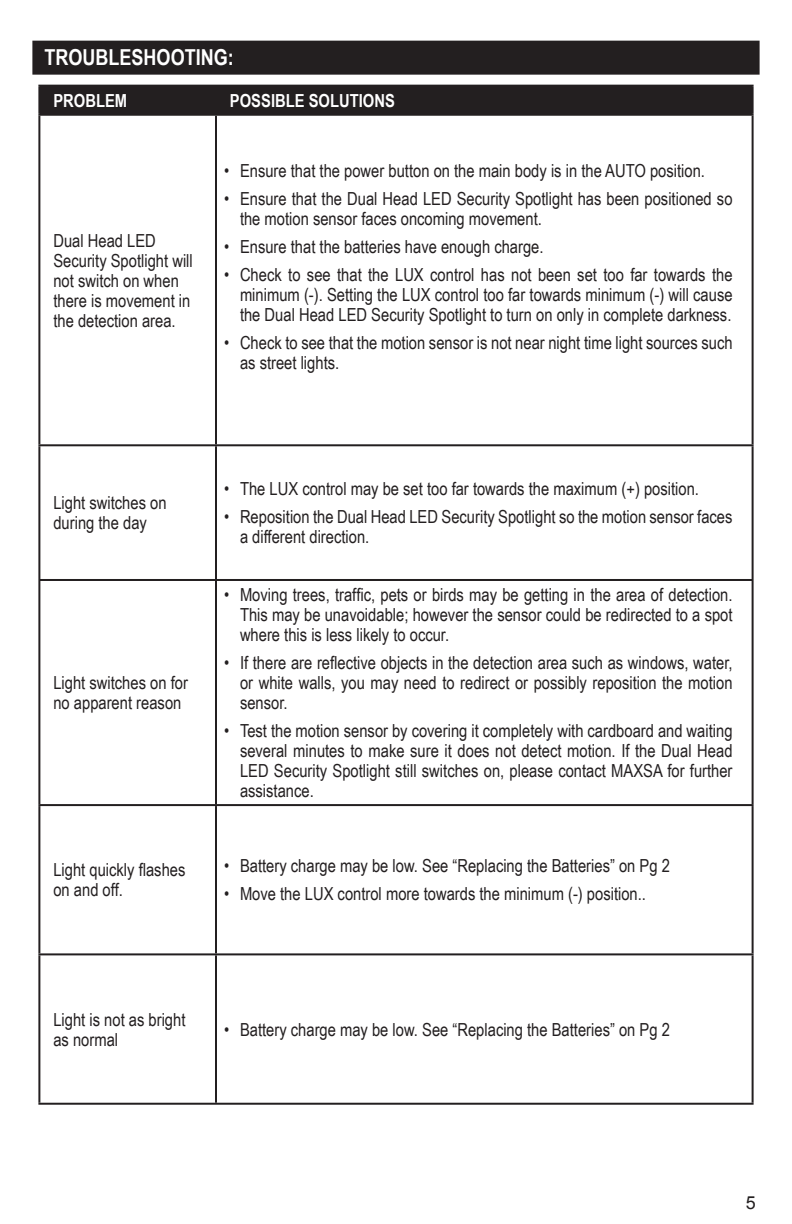
<style>
.page{position:relative;width:792px;height:1224px;background:#fff}
.page>*{position:absolute;margin:0;border:0;box-sizing:border-box;transform-origin:0 0}
.HEADING{font:700 22px "Arial Narrow";color:#fff}
.table_text{font:18px/20px "Arial Narrow";color:#231f20}
.table_text-2{font:700 18px "Arial Narrow";color:#fff}
.t1{font:18px "Arial";color:#231f20}
.s1{font-style:italic}
</style>
<div class="page">
<div style="left:32px;top:41px;width:728px;height:34px;background:#231f20"></div>
<div style="left:40px;top:87px;width:712px;height:27px;background:#231f20"></div>
<hr style="left:38px;top:85px;width:178px;height:2px;background:#231f20">
<hr style="left:38px;top:87px;width:2px;height:27px;background:#231f20">
<hr style="left:216px;top:85px;width:538px;height:2px;background:#231f20">
<hr style="left:215px;top:87px;width:2px;height:27px;background:#231f20">
<hr style="left:752px;top:87px;width:2px;height:27px;background:#231f20">
<hr style="left:38px;top:114px;width:178px;height:2px;background:#231f20">
<hr style="left:38px;top:116px;width:2px;height:328px;background:#231f20">
<hr style="left:216px;top:114px;width:538px;height:2px;background:#231f20">
<hr style="left:215px;top:116px;width:2px;height:328px;background:#231f20">
<hr style="left:752px;top:116px;width:2px;height:328px;background:#231f20">
<hr style="left:38px;top:444px;width:178px;height:2px;background:#231f20">
<hr style="left:38px;top:446px;width:2px;height:133px;background:#231f20">
<hr style="left:216px;top:444px;width:538px;height:2px;background:#231f20">
<hr style="left:215px;top:446px;width:2px;height:133px;background:#231f20">
<hr style="left:752px;top:446px;width:2px;height:133px;background:#231f20">
<hr style="left:38px;top:579px;width:178px;height:2px;background:#231f20">
<hr style="left:38px;top:581px;width:2px;height:223px;background:#231f20">
<hr style="left:216px;top:579px;width:538px;height:2px;background:#231f20">
<hr style="left:215px;top:581px;width:2px;height:223px;background:#231f20">
<hr style="left:752px;top:581px;width:2px;height:223px;background:#231f20">
<hr style="left:38px;top:804px;width:178px;height:2px;background:#231f20">
<hr style="left:38px;top:806px;width:2px;height:147px;background:#231f20">
<hr style="left:216px;top:804px;width:538px;height:2px;background:#231f20">
<hr style="left:215px;top:806px;width:2px;height:147px;background:#231f20">
<hr style="left:752px;top:806px;width:2px;height:147px;background:#231f20">
<hr style="left:38px;top:953px;width:178px;height:2px;background:#231f20">
<hr style="left:38px;top:955px;width:2px;height:148px;background:#231f20">
<hr style="left:216px;top:953px;width:538px;height:2px;background:#231f20">
<hr style="left:215px;top:955px;width:2px;height:148px;background:#231f20">
<hr style="left:752px;top:955px;width:2px;height:148px;background:#231f20">
<hr style="left:38px;top:1103px;width:178px;height:2px;background:#231f20">
<hr style="left:216px;top:1103px;width:538px;height:2px;background:#231f20">
<p class="HEADING" style="left:44px;top:40px;width:191px">TROUBLESHOOTING:</p>
<p class="table_text-2" style="left:53px;top:87px;width:75px">PROBLEM</p>
<p class="table_text-2" style="left:230px;top:87px;width:166px">POSSIBLE SOLUTIONS</p>
<p class="table_text" style="left:53px;top:230px;width:141px">Dual Head LED<br>Security Spotlight will not switch on when there is movement in the detection area.</p>
<p class="table_text" style="left:224px;top:160px;width:483px"><span class="s1">•</span> Ensure that the power button on the main body is in the AUTO position.</p>
<p class="table_text" style="left:240px;top:188px;width:494px;text-indent:-16px"><span class="s1">•</span> Ensure that the Dual Head LED Security Spotlight has been positioned so the motion sensor faces oncoming movement.</p>
<p class="table_text" style="left:224px;top:236px;width:321px"><span class="s1">•</span> Ensure that the batteries have enough charge.</p>
<p class="table_text" style="left:240px;top:264px;width:494px;text-align:justify;text-indent:-16px"><span class="s1">•</span> Check to see that the LUX control has not been set too far towards the minimum (-). Setting the LUX control too far towards minimum (-) will cause the Dual Head LED Security Spotlight to turn on only in complete darkness.</p>
<p class="table_text" style="left:240px;top:332px;width:494px;text-indent:-16px"><span class="s1">•</span> Check to see that the motion sensor is not near night time light sources such as street lights.</p>
<p class="table_text" style="left:53px;top:492px;width:115px">Light switches on during the day</p>
<p class="table_text" style="left:53px;top:672px;width:136px">Light switches on for no apparent reason</p>
<p class="table_text" style="left:224px;top:478px;width:477px"><span class="s1">•</span> The LUX control may be set too far towards the maximum (+) position.</p>
<p class="table_text" style="left:240px;top:506px;width:494px;text-indent:-16px"><span class="s1">•</span> Reposition the Dual Head LED Security Spotlight so the motion sensor faces a different direction.</p>
<p class="table_text" style="left:240px;top:584px;width:494px;text-align:justify;text-indent:-16px"><span class="s1">•</span> Moving trees, traffic, pets or birds may be getting in the area of detection.<br>This may be unavoidable; however the sensor could be redirected to a spot where this is less likely to occur.</p>
<p class="table_text" style="left:240px;top:652px;width:494px;text-align:justify;text-indent:-16px"><span class="s1">•</span> If there are reflective objects in the detection area such as windows, water, or white walls, you may need to redirect or possibly reposition the motion sensor.</p>
<p class="table_text" style="left:240px;top:720px;width:494px;text-align:justify;text-indent:-16px"><span class="s1">•</span> Test the motion sensor by covering it completely with cardboard and waiting several minutes to make sure it does not detect motion. If the Dual Head LED Security Spotlight still switches on, please contact MAXSA for further assistance.</p>
<p class="table_text" style="left:53px;top:859px;width:134px">Light quickly flashes on and off.</p>
<p class="table_text" style="left:224px;top:855px;width:447px"><span class="s1">•</span> Battery charge may be low. See “Replacing the Batteries” on Pg 2</p>
<p class="table_text" style="left:224px;top:883px;width:424px"><span class="s1">•</span> Move the LUX control more towards the minimum (-) position..</p>
<p class="table_text" style="left:53px;top:1009px;width:134px">Light is not as bright as normal</p>
<p class="table_text" style="left:224px;top:1019px;width:447px"><span class="s1">•</span> Battery charge may be low. See “Replacing the Batteries” on Pg 2</p>
<p class="t1" style="left:746px;top:1191px;width:12px">5</p>
</div>
